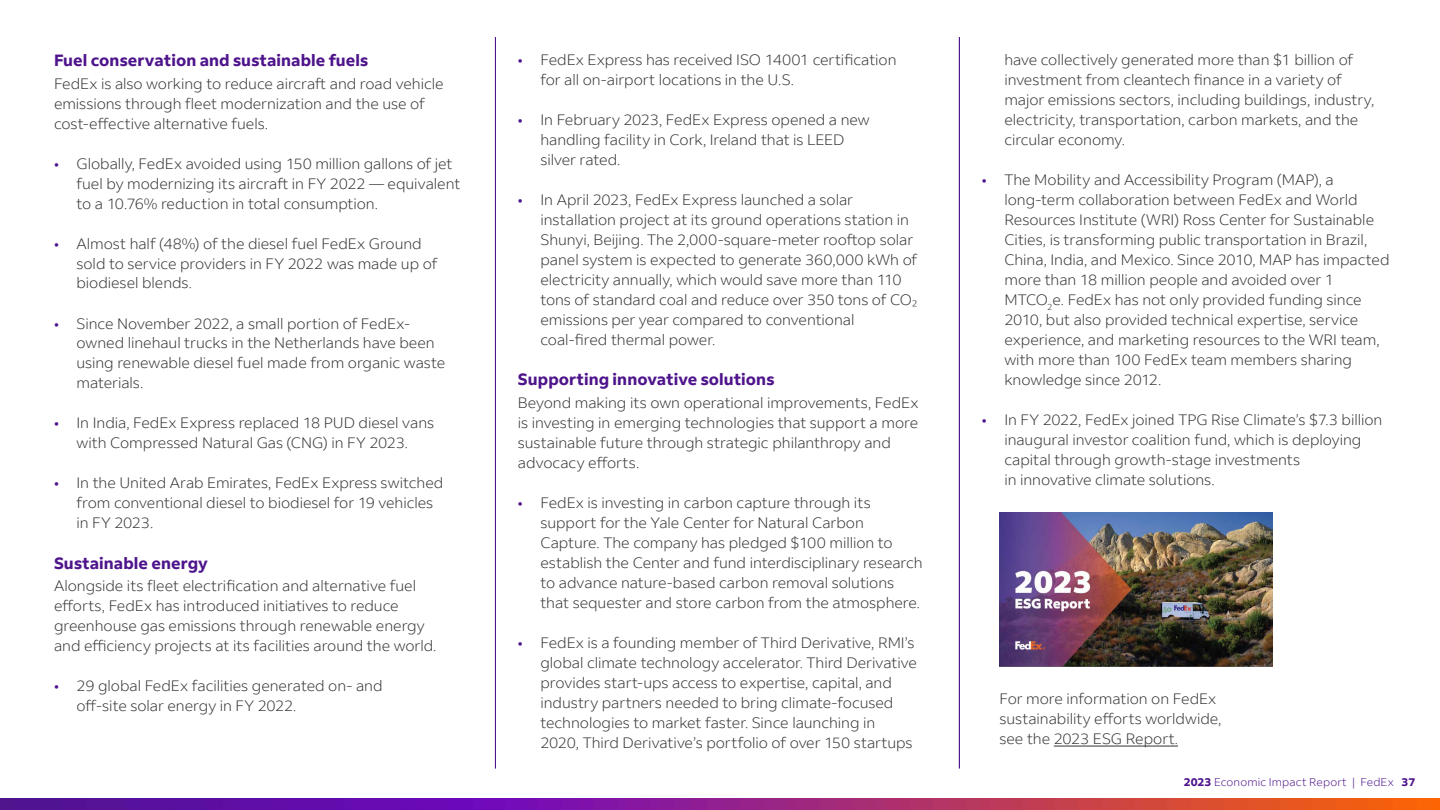
<style>
.page{position:relative;width:1440px;height:810px;background:#fff}
.page>*{position:absolute;margin:0;border:0;box-sizing:border-box;transform-origin:0 0}
.t1{font:700 16.25px "Fed Ex Sans";letter-spacing:.005em;color:#4e148c}
.t2{font:300 15px/20px "Fed Ex Sans";letter-spacing:-.005em;color:#333}
.t3{font:300 11.25px "Fed Ex Sans";letter-spacing:.01em;color:#4e148c}
.s1{color:#4e148c}
.s2{font-weight:700}
</style>
<div class="page">
<hr style="left:495px;top:37px;width:1px;height:731px;background:#4e148c">
<hr style="left:959px;top:37px;width:1px;height:731px;background:#4e148c">
<hr style="left:1054px;top:746px;width:124px;height:1px;background:#333">
<img style="left:999px;top:512px;width:274px;height:155px">
<img style="left:0;top:799px;width:1440px;height:11px">
<p class="t1" style="left:54px;top:51px;width:316px">Fuel conservation and sustainable fuels</p>
<p class="t2" style="left:54px;top:73px;width:391px">FedEx is also working to reduce aircraft and road vehicle emissions through fleet modernization and the use of cost-effective alternative fuels.</p>
<p class="t2" style="left:77px;top:153px;width:385px;text-indent:-22px"><span class="s1">•</span> Globally, FedEx avoided using 150 million gallons of jet fuel by modernizing its aircraft in FY 2022 — equivalent to a 10.76% reduction in total consumption.</p>
<p class="t2" style="left:77px;top:233px;width:362px;text-indent:-22px"><span class="s1">•</span> Almost half (48%) of the diesel fuel FedEx Ground sold to service providers in FY 2022 was made up of biodiesel blends.</p>
<p class="t2" style="left:77px;top:313px;width:370px;text-indent:-22px"><span class="s1">•</span> Since November 2022, a small portion of FedEx&shy;owned linehaul trucks in the Netherlands have been using renewable diesel fuel made from organic waste materials.</p>
<p class="t2" style="left:54px;top:413px;width:382px;text-align:center"><span class="s1">•</span> In India, FedEx Express replaced 18 PUD diesel vans with Compressed Natural Gas (CNG) in FY 2023.</p>
<p class="t2" style="left:77px;top:473px;width:368px;text-indent:-22px"><span class="s1">•</span> In the United Arab Emirates, FedEx Express switched from conventional diesel to biodiesel for 19 vehicles in FY 2023.</p>
<p class="t1" style="left:54px;top:553px;width:155px">Sustainable energy</p>
<p class="t2" style="left:54px;top:576px;width:384px">Alongside its fleet electrification and alternative fuel efforts, FedEx has introduced initiatives to reduce greenhouse gas emissions through renewable energy and efficiency projects at its facilities around the world.</p>
<p class="t2" style="left:77px;top:676px;width:308px;text-indent:-22px"><span class="s1">•</span> 29 global FedEx facilities generated on- and off-site solar energy in FY 2022.</p>
<p class="t2" style="left:540px;top:50px;width:358px;text-indent:-22px"><span class="s1">•</span> FedEx Express has received ISO 14001 certification for all on-airport locations in the U.S.</p>
<p class="t2" style="left:540px;top:110px;width:331px;text-indent:-22px"><span class="s1">•</span> In February 2023, FedEx Express opened a new handling facility in Cork, Ireland that is LEED silver rated.</p>
<p class="t2" style="left:540px;top:190px;width:379px;text-indent:-22px"><span class="s1">•</span> In April 2023, FedEx Express launched a solar installation project at its ground operations station in Shunyi, Beijing. The 2,000-square-meter rooftop solar panel system is expected to generate 360,000 kWh of electricity annually, which would save more than 110 tons of standard coal and reduce over 350 tons of CO₂ emissions per year compared to conventional coal-fired thermal power.</p>
<p class="t1" style="left:518px;top:370px;width:258px">Supporting innovative solutions</p>
<p class="t2" style="left:518px;top:392px;width:402px">Beyond making its own operational improvements, FedEx is investing in emerging technologies that support a more sustainable future through strategic philanthropy and advocacy efforts.</p>
<p class="t2" style="left:540px;top:492px;width:384px;text-indent:-22px"><span class="s1">•</span> FedEx is investing in carbon capture through its support for the Yale Center for Natural Carbon Capture. The company has pledged $100 million to establish the Center and fund interdisciplinary research to advance nature-based carbon removal solutions that sequester and store carbon from the atmosphere.</p>
<p class="t2" style="left:540px;top:632px;width:378px;text-indent:-22px"><span class="s1">•</span> FedEx is a founding member of Third Derivative, RMI’s global climate technology accelerator. Third Derivative provides start-ups access to expertise, capital, and industry partners needed to bring climate-focused technologies to market faster. Since launching in 2020, Third Derivative’s portfolio of over 150 startups</p>
<p class="t2" style="left:1004px;top:50px;width:371px">have collectively generated more than $1 billion of investment from cleantech finance in a variety of major emissions sectors, including buildings, industry, electricity, transportation, carbon markets, and the circular economy.</p>
<p class="t2" style="left:1004px;top:170px;width:387px;text-indent:-22px"><span class="s1">•</span> The Mobility and Accessibility Program (MAP), a long-term collaboration between FedEx and World Resources Institute (WRI) Ross Center for Sustainable Cities, is transforming public transportation in Brazil, China, India, and Mexico. Since 2010, MAP has impacted more than 18 million people and avoided over 1<br>MTCO<sub>2</sub>e. FedEx has not only provided funding since 2010, but also provided technical expertise, service experience, and marketing resources to the WRI team, with more than 100 FedEx team members sharing knowledge since 2012.</p>
<p class="t2" style="left:1004px;top:410px;width:379px;text-indent:-22px"><span class="s1">•</span> In FY 2022, FedEx joined TPG Rise Climate’s $7.3 billion inaugural investor coalition fund, which is deploying capital through growth-stage investments<br>in innovative climate solutions.</p>
<p class="t2" style="left:999px;top:689px;width:223px">For more information on FedEx sustainability efforts worldwide, see the 2023 ESG Report.</p>
<p class="t3" style="left:1184px;top:775px;width:233px"><span class="s2">2023</span> Economic Impact Report | FedEx <span class="s2">37</span></p>
</div>
